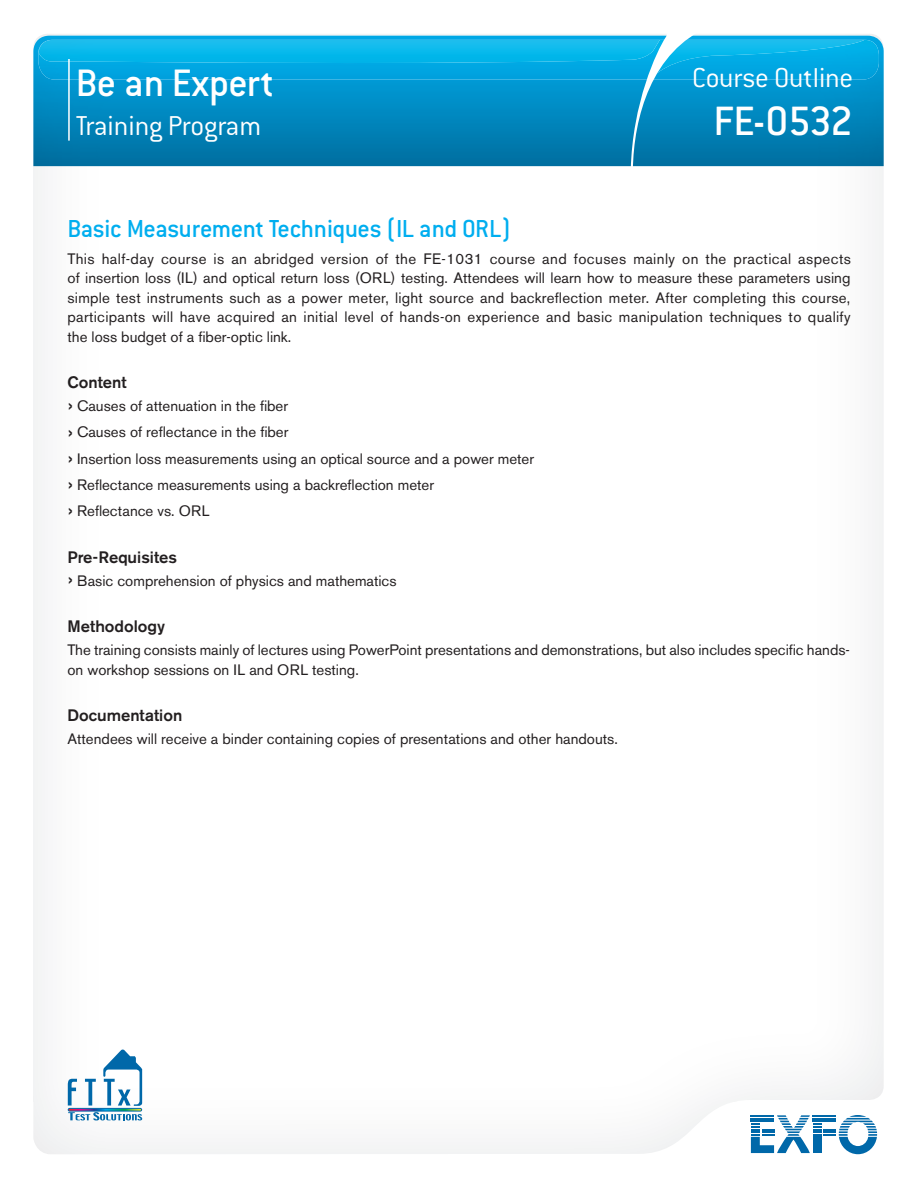
<style>
.page{position:relative;width:918px;height:1188px;background:#fff}
.page>*{position:absolute;margin:0;border:0;box-sizing:border-box;transform-origin:0 0}
.t1{font:500 45px "Conduit ITC";letter-spacing:-.025em;color:#fff}
.t2{font:500 42px "Conduit ITC";color:#fff}
.t3{font:300 30px "Conduit ITC";letter-spacing:-.005em;color:#fff}
.t4{font:500 27px "Conduit ITC";letter-spacing:-.015em;color:#00aeef}
.t5{font:500 16.5px "Akzidenz Grotesk BE";color:#231f20}
.t6{font:15px/19.5px "Akzidenz Grotesk BE";color:#231f20}
.s1{font-size:22.5px}
</style>
<div class="page">
<img style="left:33px;top:1101px;width:704px;height:53px">
<img style="left:33px;top:36px;width:851px;height:130px">
<img style="left:38px;top:40px;width:841px;height:40px">
<img style="left:38px;top:40px;width:1px;height:12px">
<img style="left:39px;top:40px;width:592px;height:23px">
<img style="left:712px;top:40px;width:153px;height:40px">
<svg style="left:631px;top:34px;width:81px;height:132px;background:#1a9bcd"></svg>
<svg style="left:751px;top:1115px;width:126px;height:39px"></svg>
<hr style="left:68px;top:59px;width:2px;height:82px;background:#fff">
<svg style="left:68px;top:1079px;width:9px;height:27px"></svg>
<svg style="left:85px;top:1079px;width:11px;height:27px"></svg>
<svg style="left:68px;top:1112px;width:74px;height:8px"></svg>
<div style="left:68px;top:1108px;width:74px;height:3px;border:1px solid #0068a9"></div>
<svg style="left:103px;top:1049px;width:39px;height:57px"></svg>
<h2 class="t2" style="left:76px;top:59px;width:200px">Be an Expert</h2>
<h3 class="t3" style="left:76px;top:109px;width:187px">Training Program</h3>
<h3 class="t3" style="left:692px;top:61px;width:163px">Course Outline</h3>
<h1 class="t1" style="left:714px;top:96px;width:141px">FE-0532</h1>
<h3 class="t4" style="left:68px;top:214px;width:445px">Basic Measurement Techniques (IL and ORL)</h3>
<p class="t6" style="left:68px;top:249px;width:785px;text-align:justify">This half-day course is an abridged version of the FE-1031 course and focuses mainly on the practical aspects of insertion loss (IL) and optical return loss (ORL) testing. Attendees will learn how to measure these parameters using simple test instruments such as a power meter, light source and backreflection meter. After completing this course, participants will have acquired an initial level of hands-on experience and basic manipulation techniques to qualify the loss budget of a fiber-optic link.</p>
<p class="t5" style="left:68px;top:372px;width:61px">Content</p>
<p class="t6" style="left:68px;top:393px;width:468px;line-height:26.2px"><span class="s1">›</span> Causes of attenuation in the fiber<br><span class="s1">›</span> Causes of reflectance in the fiber<br><span class="s1">›</span> Insertion loss measurements using an optical source and a power meter <span class="s1">›</span> Reflectance measurements using a backreflection meter<br><span class="s1">›</span> Reflectance vs. ORL</p>
<p class="t5" style="left:68px;top:547px;width:111px">Pre-Requisites</p>
<p class="t6" style="left:68px;top:571px;width:331px"><span class="s1">›</span> Basic comprehension of physics and mathematics</p>
<p class="t5" style="left:68px;top:616px;width:99px">Methodology</p>
<p class="t6" style="left:68px;top:640px;width:784px">The training consists mainly of lectures using PowerPoint presentations and demonstrations, but also includes specific hands&shy;on workshop sessions on IL and ORL testing.</p>
<p class="t5" style="left:68px;top:705px;width:116px">Documentation</p>
<p class="t6" style="left:68px;top:729px;width:552px">Attendees will receive a binder containing copies of presentations and other handouts.</p>
</div>
